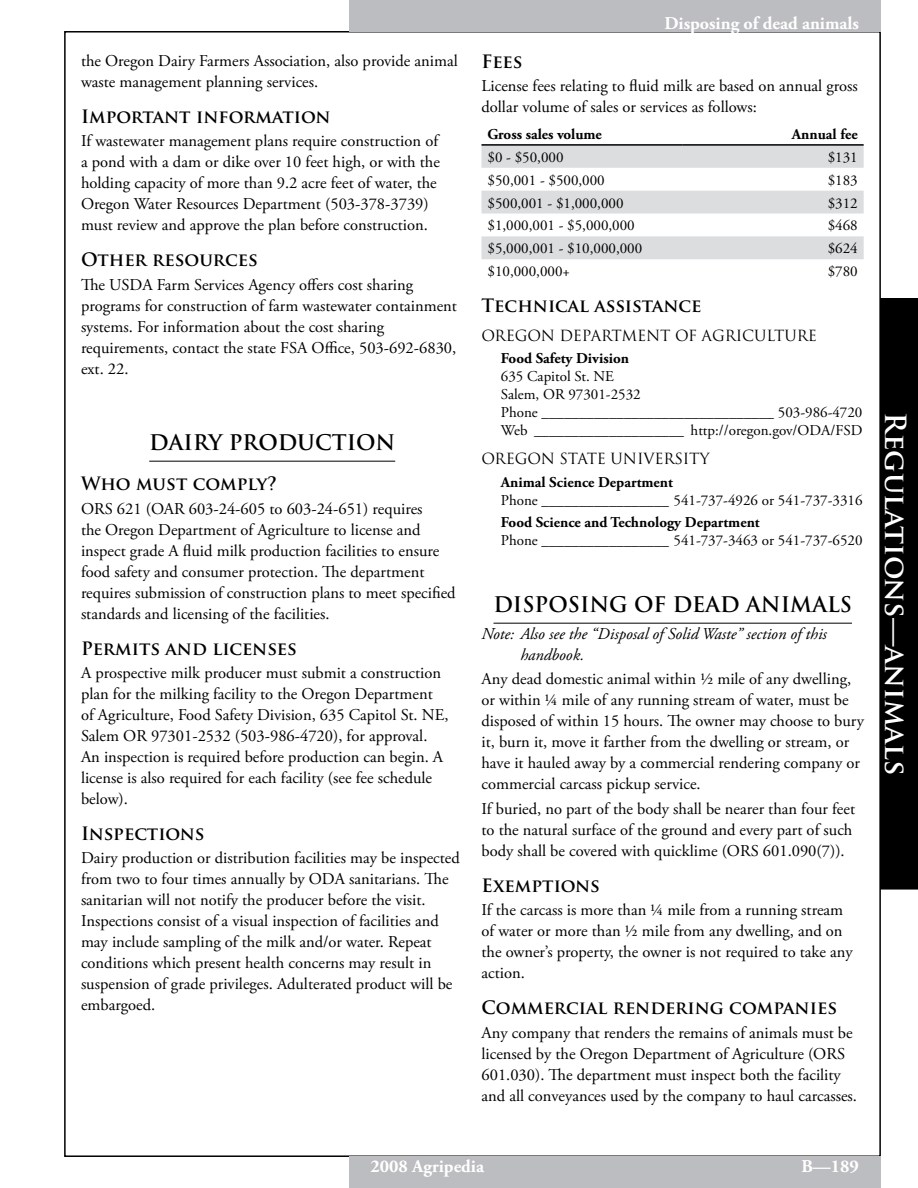
<style>
.page{position:relative;width:918px;height:1188px;background:#fff}
.page>*{position:absolute;margin:0;border:0;box-sizing:border-box;transform-origin:0 0}
.t1{font:700 28.5px "Trajan Pro";color:#fff}
.t2{font:700 21px "Trajan Pro";color:#000}
.t3{font:700 18px "Trajan Pro";letter-spacing:-.02em;color:#000}
.t4{font:700 18px "Adobe Garamond Pro";color:#fff}
.t5{font:16.5px/21px "Adobe Garamond Pro";color:#000}
.t6{font:italic 16.5px/21px "Adobe Garamond Pro";color:#000}
.t7{font:15px/18px "Adobe Garamond Pro";color:#000}
.t8{font:700 15px "Adobe Garamond Pro";color:#000}
.t9{font:15px "Trajan Pro";letter-spacing:-.01em;color:#000}
</style>
<div class="page">
<div style="left:880px;top:299px;width:38px;height:590px;background:#000"></div>
<div style="left:349px;top:0;width:532px;height:32px;background:#bcbdc0"></div>
<div style="left:349px;top:1157px;width:531px;height:31px;background:#bcbdc0"></div>
<hr style="left:149px;top:461px;width:246px;height:1px;background:#000">
<hr style="left:494px;top:623px;width:358px;height:1px;background:#000">
<svg style="left:482px;top:146px;width:382px;height:113px"></svg>
<hr style="left:482px;top:144px;width:200px;height:2px;background:#000">
<hr style="left:682px;top:144px;width:182px;height:2px;background:#000">
<p class="t5" style="left:81px;top:51px;width:378px">the Oregon Dairy Farmers Association, also provide animal waste management planning services.</p>
<p class="t3" style="left:81px;top:105px;width:251px">Important information</p>
<p class="t5" style="left:81px;top:131px;width:360px">If wastewater management plans require construction of a pond with a dam or dike over 10 feet high, or with the holding capacity of more than 9.2 acre feet of water, the Oregon Water Resources Department (503-378-3739) must review and approve the plan before construction.</p>
<p class="t3" style="left:81px;top:249px;width:178px">Other resources</p>
<p class="t5" style="left:81px;top:274px;width:378px">The USDA Farm Services Agency offers cost sharing programs for construction of farm wastewater containment systems. For information about the cost sharing requirements, contact the state FSA Office, 503-692-6830, ext. 22.</p>
<p class="t2" style="left:149px;top:429px;width:247px">Dairy production</p>
<p class="t3" style="left:81px;top:473px;width:198px">Who must comply?</p>
<p class="t5" style="left:81px;top:498px;width:376px">ORS 621 (OAR 603-24-605 to 603-24-651) requires<br>the Oregon Department of Agriculture to license and inspect grade A fluid milk production facilities to ensure food safety and consumer protection. The department requires submission of construction plans to meet specified standards and licensing of the facilities.</p>
<p class="t3" style="left:81px;top:637px;width:217px">Permits and licenses</p>
<p class="t5" style="left:81px;top:663px;width:369px">A prospective milk producer must submit a construction plan for the milking facility to the Oregon Department of Agriculture, Food Safety Division, 635 Capitol St. NE, Salem OR 97301-2532 (503-986-4720), for approval.<br>An inspection is required before production can begin. A license is also required for each facility (see fee schedule below).</p>
<p class="t3" style="left:81px;top:822px;width:125px">Inspections</p>
<p class="t5" style="left:81px;top:848px;width:380px">Dairy production or distribution facilities may be inspected from two to four times annually by ODA sanitarians. The sanitarian will not notify the producer before the visit.<br>Inspections consist of a visual inspection of facilities and may include sampling of the milk and/or water. Repeat conditions which present health concerns may result in suspension of grade privileges. Adulterated product will be embargoed.</p>
<p class="t4" style="left:664px;top:13px;width:196px">Disposing of dead animals</p>
<p class="t3" style="left:482px;top:50px;width:42px">Fees</p>
<p class="t5" style="left:482px;top:76px;width:378px">License fees relating to fluid milk are based on annual gross dollar volume of sales or services as follows:</p>
<p class="t8" style="left:488px;top:125px;width:116px">Gross sales volume</p>
<p class="t8" style="left:792px;top:125px;width:67px">Annual fee</p>
<p class="t7" style="left:488px;top:149px;width:78px">$0 - $50,000</p>
<p class="t7" style="left:828px;top:149px;width:31px">$131</p>
<p class="t7" style="left:488px;top:171px;width:119px">$50,001 - $500,000</p>
<p class="t7" style="left:828px;top:171px;width:31px">$183</p>
<p class="t7" style="left:488px;top:194px;width:138px">$500,001 - $1,000,000</p>
<p class="t7" style="left:828px;top:194px;width:31px">$312</p>
<p class="t7" style="left:488px;top:217px;width:149px">$1,000,001 - $5,000,000</p>
<p class="t7" style="left:828px;top:217px;width:31px">$468</p>
<p class="t7" style="left:488px;top:240px;width:156px">$5,000,001 - $10,000,000</p>
<p class="t7" style="left:828px;top:240px;width:31px">$624</p>
<p class="t7" style="left:488px;top:263px;width:84px">$10,000,000+</p>
<p class="t7" style="left:828px;top:263px;width:31px">$780</p>
<p class="t3" style="left:482px;top:295px;width:222px">Technical assistance</p>
<p class="t9" style="left:482px;top:326px;width:335px">ORE GON DE PARTME NT OF AGRICU LTURE</p>
<p class="t8" style="left:501px;top:350px;width:130px">Food Safety Division</p>
<p class="t7" style="left:501px;top:368px;width:363px">635 Capitol St. NE<br>Salem, OR 97301-2532<br>Phone _______________________________ 503-986-4720<br>Web ____________________ http://oregon.gov/ODA/FSD</p>
<p class="t9" style="left:482px;top:449px;width:230px">OREGON STATE UNIVE RS ITY</p>
<p class="t8" style="left:501px;top:473px;width:174px">Animal Science Department</p>
<p class="t7" style="left:501px;top:491px;width:363px">Phone _________________ 541-737-4926 or 541-737-3316</p>
<p class="t8" style="left:501px;top:513px;width:260px">Food Science and Technology Department</p>
<p class="t7" style="left:501px;top:532px;width:363px">Phone _________________ 541-737-3463 or 541-737-6520</p>
<p class="t2" style="left:494px;top:591px;width:360px">Disposing of dead animals</p>
<p class="t6" style="left:520px;top:624px;width:308px;text-indent:-39px">Note: Also see the “Disposal of Solid Waste” section of this handbook.</p>
<p class="t5" style="left:482px;top:669px;width:384px">Any dead domestic animal within ½ mile of any dwelling, or within ¼ mile of any running stream of water, must be disposed of within 15 hours. The owner may choose to bury it, burn it, move it farther from the dwelling or stream, or have it hauled away by a commercial rendering company or commercial carcass pickup service.</p>
<p class="t5" style="left:482px;top:799px;width:375px">If buried, no part of the body shall be nearer than four feet to the natural surface of the ground and every part of such body shall be covered with quicklime (ORS 601.090(7)).</p>
<p class="t3" style="left:482px;top:874px;width:120px">Exemptions</p>
<p class="t5" style="left:482px;top:900px;width:373px">If the carcass is more than ¼ mile from a running stream of water or more than ½ mile from any dwelling, and on the owner’s property, the owner is not required to take any action.</p>
<p class="t3" style="left:482px;top:997px;width:357px">Commercial rendering companies</p>
<p class="t5" style="left:482px;top:1022px;width:377px">Any company that renders the remains of animals must be licensed by the Oregon Department of Agriculture (ORS 601.030). The department must inspect both the facility and all conveyances used by the company to haul carcasses.</p>
<h1 class="t1" style="left:913px;top:412px;width:365px;rotate:90deg">Regulations—animals</h1>
<p class="t4" style="left:370px;top:1156px;width:115px">2008 Agripedia</p>
<p class="t4" style="left:801px;top:1156px;width:59px">B—189</p>
</div>
